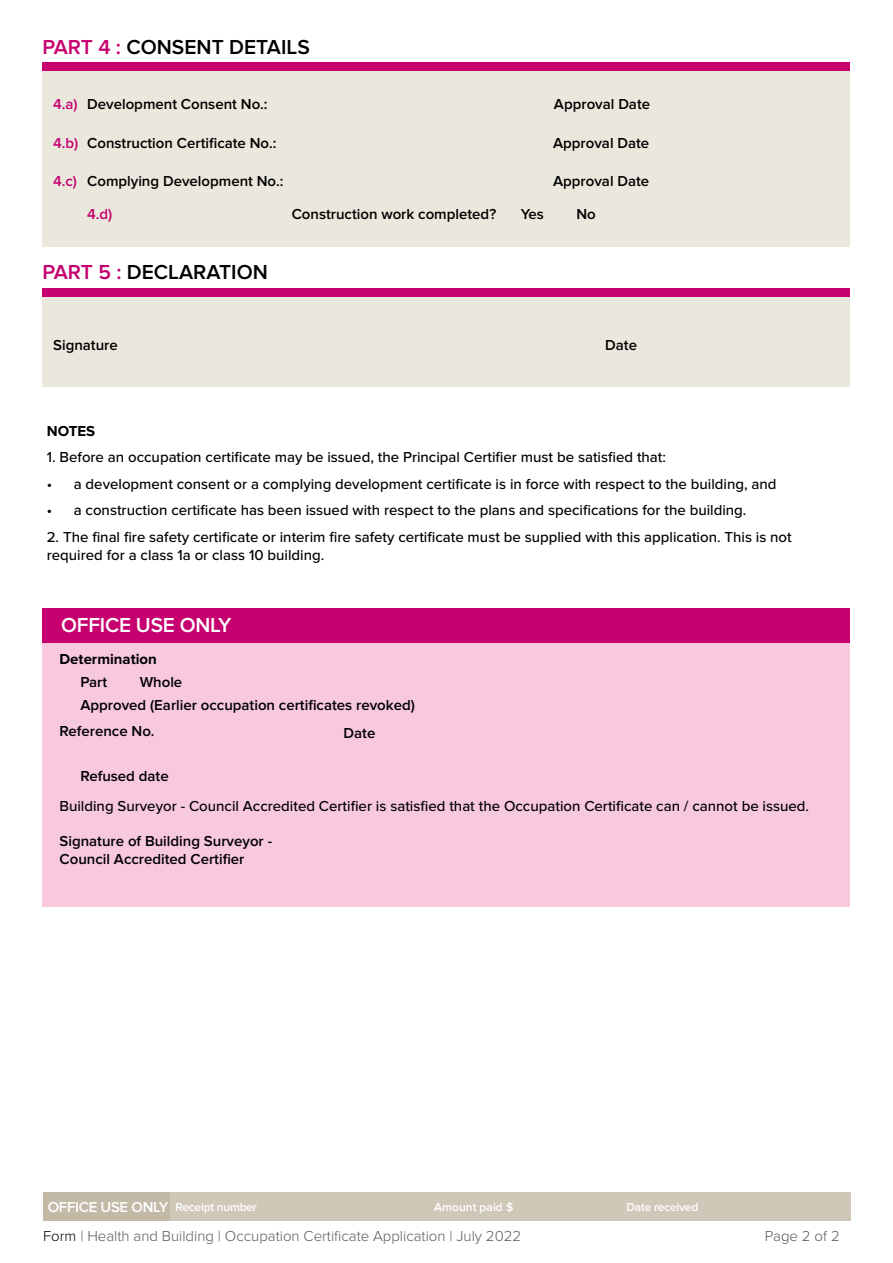
<style>
.page{position:relative;width:893px;height:1263px;background:#fff}
.page>*{position:absolute;margin:0;border:0;box-sizing:border-box;transform-origin:0 0}
.t1{font:600 21px "Proxima Nova";color:#000}
.t2{font:600 21px "Proxima Nova";letter-spacing:-.01em;color:#fff}
.t3{font:500 15px/18px "Proxima Nova";color:#000}
.t4{font:600 15px/23.2px "Proxima Nova";color:#000}
.t5{font:300 15px "Proxima Nova";color:#58595b}
.t6{font:600 15px "Proxima Nova";letter-spacing:-.02em;color:#fff}
.t7{font:700 15px "Proxima Nova";color:#000}
.t8{font:600 15px "Proxima Nova";color:#c6006f}
.t9{font:600 12px "Proxima Nova";letter-spacing:-.02em;color:#fff}
.t10{font:600 12px "Proxima Nova";color:#fff}
.s1{color:#c6006f}
.s2{font-size:12px}
.s3{color:#000}
</style>
<div class="page">
<div style="left:43px;top:64px;width:807px;height:183px;background:#eae7dd"></div>
<div style="left:43px;top:642px;width:807px;height:265px;background:#f8c8de"></div>
<div style="left:43px;top:296px;width:807px;height:91px;background:#eae7dd"></div>
<div style="left:43px;top:608px;width:807px;height:34px;background:#c6006f"></div>
<div style="left:43px;top:63px;width:807px;height:8px;background:#c6006f"></div>
<div style="left:43px;top:288px;width:807px;height:8px;background:#c6006f"></div>
<div style="left:43px;top:1191px;width:808px;height:29px;background:#cfc8b9"></div>
<div style="left:43px;top:1191px;width:127px;height:29px;background:#c2b9a7"></div>
<h1 class="t1" style="left:43px;top:35px;width:269px"><span class="s1">PART 4 :</span> CONSENT DETAILS</h1>
<p class="t4" style="left:53px;top:93px;width:216px"><span class="s1">4.a)</span> Development Consent No.:</p>
<p class="t4" style="left:554px;top:93px;width:98px">Approval Date</p>
<p class="t4" style="left:53px;top:132px;width:225px"><span class="s1">4.b)</span> Construction Certificate No.:</p>
<p class="t4" style="left:553px;top:132px;width:98px">Approval Date</p>
<p class="t4" style="left:53px;top:170px;width:232px"><span class="s1">4.c)</span> Complying Development No.:</p>
<p class="t4" style="left:553px;top:170px;width:98px">Approval Date</p>
<p class="t8" style="left:87px;top:206px;width:27px">4.d)</p>
<p class="t4" style="left:292px;top:203px;width:206px">Construction work completed?</p>
<p class="t4" style="left:521px;top:203px;width:25px">Yes</p>
<p class="t4" style="left:576px;top:203px;width:21px">No</p>
<h1 class="t1" style="left:43px;top:260px;width:227px"><span class="s1">PART 5 :</span> DECLARATION</h1>
<p class="t4" style="left:53px;top:334px;width:66px">Signature</p>
<p class="t4" style="left:605px;top:334px;width:33px">Date</p>
<p class="t7" style="left:47px;top:422px;width:50px">NOTES</p>
<p class="t3" style="left:47px;top:449px;width:621px">1. Before an occupation certificate may be issued, the Principal Certifier must be satisfied that:</p>
<p class="t3" style="left:47px;top:475px;width:731px">• a development consent or a complying development certificate is in force with respect to the building, and</p>
<p class="t3" style="left:47px;top:502px;width:701px">• a construction certificate has been issued with respect to the plans and specifications for the building.</p>
<p class="t3" style="left:47px;top:528px;width:746px">2. The final fire safety certificate or interim fire safety certificate must be supplied with this application. This is not required for a class 1a or class 10 building.</p>
<h1 class="t2" style="left:61px;top:613px;width:172px">OFFICE USE ONLY</h1>
<p class="t7" style="left:60px;top:650px;width:99px">Determination</p>
<p class="t4" style="left:80px;top:671px;width:28px">Part</p>
<p class="t4" style="left:80px;top:671px;width:336px;text-indent:59px">Whole<br>Approved (Earlier occupation certificates revoked)</p>
<p class="t4" style="left:60px;top:719px;width:97px">Reference No.</p>
<p class="t4" style="left:344px;top:721px;width:33px">Date</p>
<p class="t4" style="left:80px;top:765px;width:90px">Refused date</p>
<p class="t3" style="left:60px;top:798px;width:751px">Building Surveyor - Council Accredited Certifier is satisfied that the Occupation Certificate can / cannot be issued.</p>
<p class="t4" style="left:60px;top:833px;width:214px;line-height:18px">Signature of Building Surveyor -<br>Council Accredited Certifier</p>
<p class="t6" style="left:48px;top:1198px;width:211px">OFFICE USE ONLY <span class="s2">Receipt number</span></p>
<p class="t10" style="left:434px;top:1200px;width:81px">Amount paid $</p>
<p class="t9" style="left:627px;top:1200px;width:73px">Date received</p>
<p class="t5" style="left:43px;top:1227px;width:480px"><span class="s3">Form</span> | Health and Building | Occupation Certificate Application | July 2022</p>
<p class="t5" style="left:765px;top:1227px;width:76px">Page 2 of 2</p>
</div>
